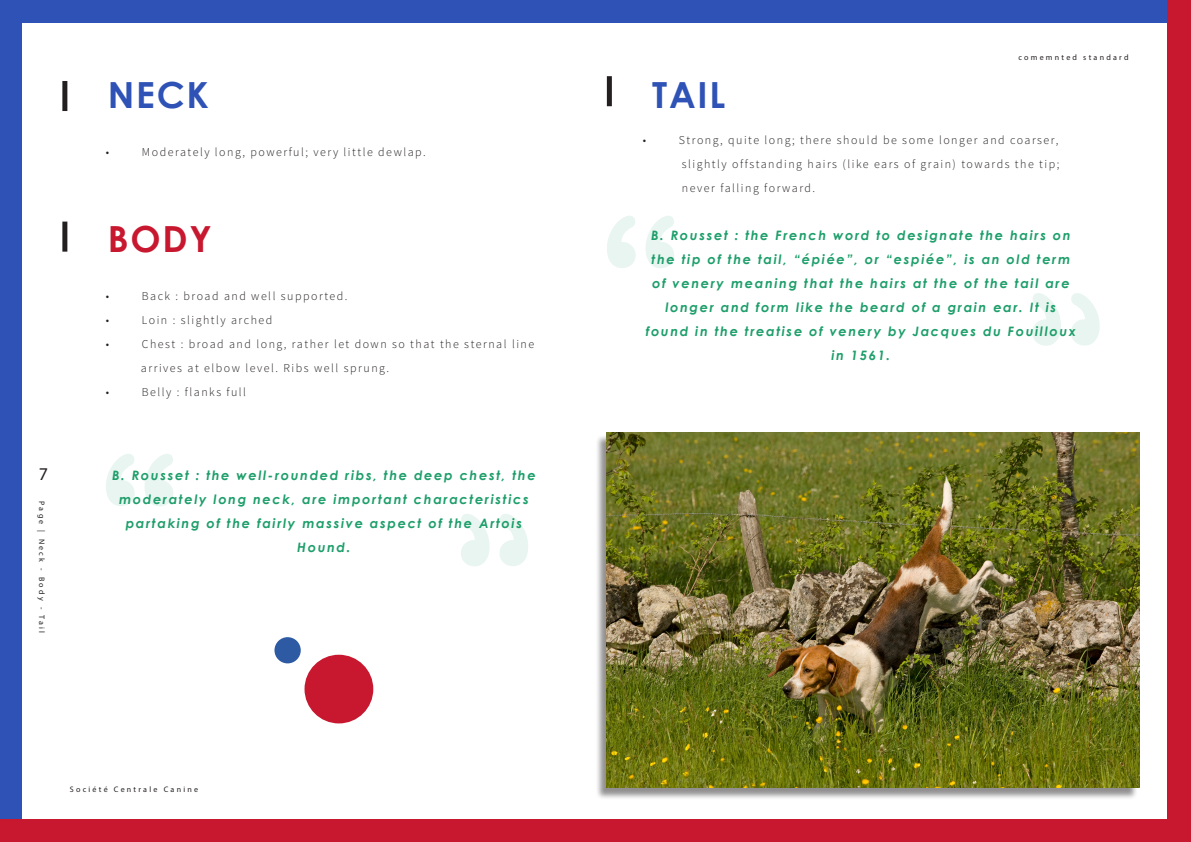
<style>
.page{position:relative;width:1191px;height:842px;background:#c7182f}
.page>*{position:absolute;margin:0;border:0;box-sizing:border-box;transform-origin:0 0}
.Heading_36_pt{font:700 36px "Century Gothic";letter-spacing:.05em;color:#2e52b5}
.Heading_36_pt-2{font:700 36px "Century Gothic";color:#c7182f}
.t1{font:18px "Myriad Pro";color:#231f20}
.Body_9_pt{font:italic 700 13px/24px "Century Gothic";letter-spacing:.125em;color:#1d9e6a;text-align:center}
.Body_9_pt-2{font:300 12px "Source Sans Pro";letter-spacing:.125em;color:#231f20}
.Caption_8_pt{font:8px "Myriad Pro";letter-spacing:.28em;color:#231f20}
</style>
<div class="page">
<div style="left:0;top:0;width:1166px;height:819px;background:#2e52b5"></div>
<div style="left:22px;top:23px;width:1144px;height:796px;background:#fff"></div>
<div style="left:62px;top:81px;width:5px;height:30px;background:#231f20"></div>
<div style="left:304px;top:655px;width:69px;height:68px;background:#c7182f;border-radius:50%"></div>
<div style="left:274px;top:637px;width:27px;height:26px;background:#2e5aa3;border-radius:50%"></div>
<svg style="left:106px;top:454px;width:67px;height:52px"></svg>
<svg style="left:461px;top:514px;width:67px;height:52px"></svg>
<div style="left:62px;top:222px;width:5px;height:30px;background:#231f20"></div>
<svg style="left:607px;top:216px;width:67px;height:52px"></svg>
<svg style="left:1032px;top:293px;width:67px;height:53px"></svg>
<div style="left:607px;top:76px;width:5px;height:30px;background:#231f20"></div>
<div style="left:595px;top:434px;width:543px;height:366px;background:#231f20;opacity:.5"></div>
<img style="left:607px;top:432px;width:532px;height:355px">
<h2 class="t1" style="left:39px;top:463px;width:11px">7</h2>
<p class="Caption_8_pt" style="left:47px;top:501px;width:133px;rotate:90deg">Page | Neck - Body - Tail</p>
<p class="Heading_36_pt" style="left:108px;top:68px;width:103px">NECK</p>
<p class="Body_9_pt-2" style="left:106px;top:145px;width:5px">•</p>
<p class="Body_9_pt-2" style="left:142px;top:145px;width:285px">Moderately long, powerful; very little dewlap.</p>
<p class="Heading_36_pt-2" style="left:108px;top:212px;width:106px">BODY</p>
<p class="Body_9_pt-2" style="left:106px;top:289px;width:5px">•</p>
<p class="Body_9_pt-2" style="left:142px;top:289px;width:207px">Back : broad and well supported.</p>
<p class="Body_9_pt-2" style="left:106px;top:313px;width:5px">•</p>
<p class="Body_9_pt-2" style="left:142px;top:313px;width:132px">Loin : slightly arched</p>
<p class="Body_9_pt-2" style="left:106px;top:337px;width:5px">•</p>
<p class="Body_9_pt-2" style="left:142px;top:337px;width:394px">Chest : broad and long, rather let down so that the sternal line</p>
<p class="Body_9_pt-2" style="left:141px;top:361px;width:250px">arrives at elbow level. Ribs well sprung.</p>
<p class="Body_9_pt-2" style="left:106px;top:385px;width:5px">•</p>
<p class="Body_9_pt-2" style="left:142px;top:385px;width:106px">Belly : flanks full</p>
<p class="Body_9_pt" style="left:112px;top:463px;width:425px">B. Rousset : the well-rounded ribs, the deep chest, the moderately long neck, are important characteristics partaking of the fairly massive aspect of the Artois Hound.</p>
<p class="Caption_8_pt" style="left:70px;top:784px;width:130px">Société Centrale Canine</p>
<p class="Heading_36_pt" style="left:652px;top:68px;width:75px">TAIL</p>
<p class="Caption_8_pt" style="left:1018px;top:52px;width:112px">comemnted standard</p>
<p class="Body_9_pt-2" style="left:643px;top:133px;width:5px">•</p>
<p class="Body_9_pt-2" style="left:679px;top:133px;width:381px">Strong, quite long; there should be some longer and coarser,</p>
<p class="Body_9_pt-2" style="left:682px;top:157px;width:379px">slightly offstanding hairs (like ears of grain) towards the tip;</p>
<p class="Body_9_pt-2" style="left:682px;top:181px;width:135px">never falling forward.</p>
<p class="Body_9_pt" style="left:646px;top:223px;width:432px">B. Rousset : the French word to designate the hairs on the tip of the tail, “épiée”, or “espiée”, is an old term of venery meaning that the hairs at the of the tail are longer and form like the beard of a grain ear. It is found in the treatise of venery by Jacques du Fouilloux in 1561.</p>
</div>
